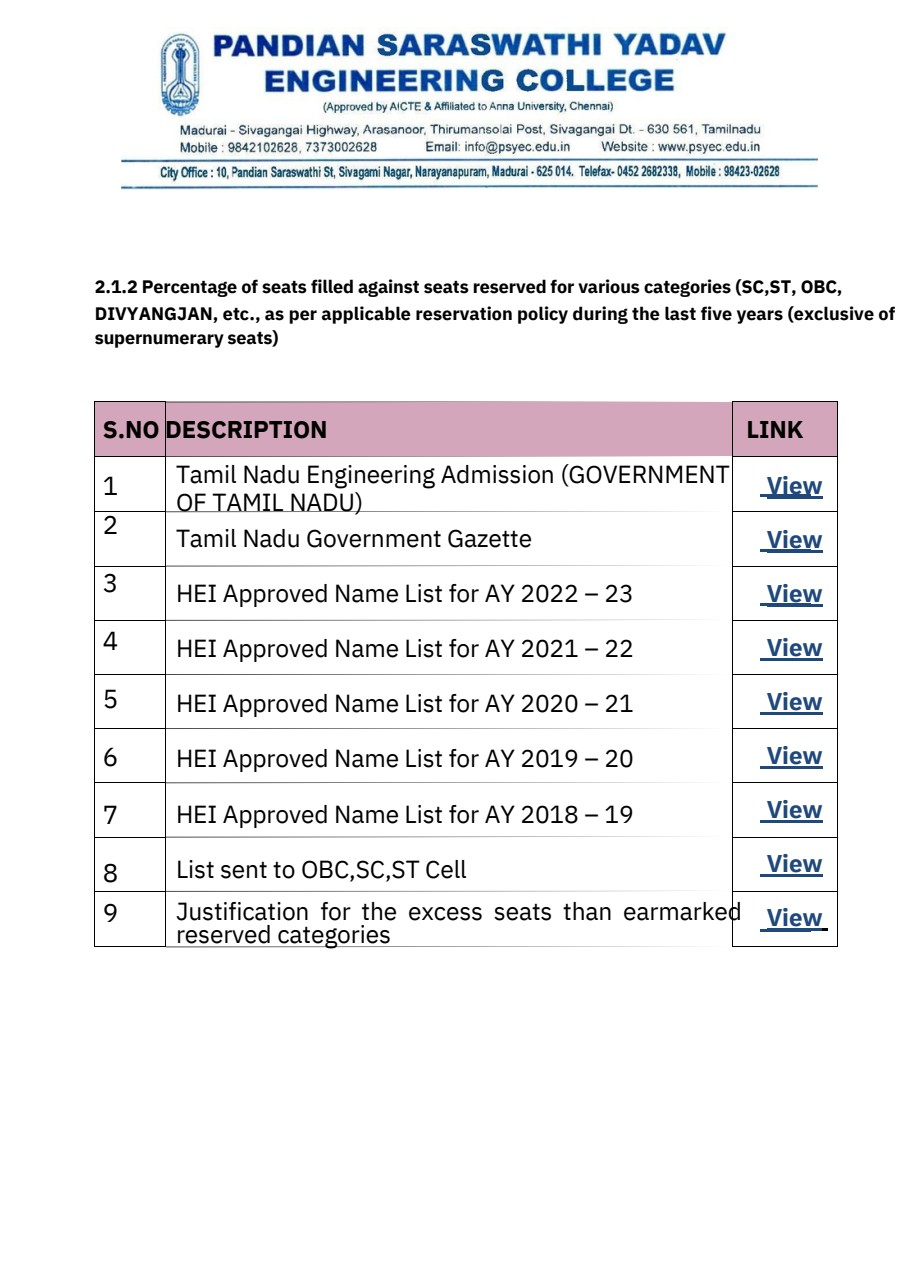
<style>
.page{position:relative;width:918px;height:1264px;background:#fff}
.page>*{position:absolute;margin:0;border:0;box-sizing:border-box;transform-origin:0 0}
.t1{font:25.95px/38.7px "IBM Plex Sans";color:#000}
.t2{font:24.6px/27.5px "IBM Plex Sans";letter-spacing:-.005em;color:#000}
.t3{font:700 24.15px "IBM Plex Sans";letter-spacing:-.005em;color:#1f487c}
.t4{font:700 24.15px "IBM Plex Sans";letter-spacing:-.005em;color:#000}
.t5{font:700 18px "IBM Plex Sans";letter-spacing:-.005em;color:#000}
</style>
<div class="page">
<div style="left:95px;top:402px;width:70px;height:54px;background:#d4a6bc"></div>
<div style="left:166px;top:402px;width:566px;height:54px;background:#d4a6bc"></div>
<div style="left:732px;top:402px;width:105px;height:54px;background:#d4a6bc"></div>
<hr style="left:95px;top:401px;width:70px;height:1px;background:#000">
<svg style="left:165px;top:401px;width:532px;height:1px"></svg>
<hr style="left:732px;top:401px;width:105px;height:1px;background:#000">
<hr style="left:94px;top:402px;width:1px;height:54px;background:#000">
<hr style="left:165px;top:402px;width:1px;height:54px;background:#000">
<hr style="left:732px;top:402px;width:1px;height:54px;background:#000">
<hr style="left:837px;top:402px;width:1px;height:54px;background:#000">
<hr style="left:760px;top:494px;width:51px;height:3px;background:#1f487c">
<hr style="left:95px;top:456px;width:70px;height:1px;background:#000">
<svg style="left:165px;top:456px;width:532px;height:1px"></svg>
<hr style="left:732px;top:456px;width:105px;height:1px;background:#000">
<hr style="left:94px;top:457px;width:1px;height:54px;background:#000">
<hr style="left:165px;top:457px;width:1px;height:54px;background:#000">
<hr style="left:732px;top:457px;width:1px;height:54px;background:#000">
<hr style="left:837px;top:457px;width:1px;height:54px;background:#000">
<hr style="left:760px;top:549px;width:51px;height:2px;background:#1f487c">
<hr style="left:95px;top:511px;width:70px;height:1px;background:#000">
<svg style="left:165px;top:511px;width:532px;height:1px"></svg>
<hr style="left:732px;top:511px;width:105px;height:1px;background:#000">
<hr style="left:94px;top:512px;width:1px;height:53px;background:#000">
<hr style="left:165px;top:512px;width:1px;height:53px;background:#000">
<hr style="left:732px;top:512px;width:1px;height:53px;background:#000">
<hr style="left:837px;top:512px;width:1px;height:53px;background:#000">
<hr style="left:760px;top:604px;width:51px;height:2px;background:#1f487c">
<hr style="left:95px;top:565px;width:70px;height:1px;background:#000">
<svg style="left:165px;top:565px;width:532px;height:1px"></svg>
<hr style="left:732px;top:565px;width:105px;height:1px;background:#000">
<hr style="left:94px;top:566px;width:1px;height:54px;background:#000">
<hr style="left:165px;top:566px;width:1px;height:54px;background:#000">
<hr style="left:732px;top:566px;width:1px;height:54px;background:#000">
<hr style="left:837px;top:566px;width:1px;height:54px;background:#000">
<hr style="left:760px;top:658px;width:51px;height:2px;background:#1f487c">
<hr style="left:95px;top:620px;width:70px;height:1px;background:#000">
<svg style="left:166px;top:620px;width:450px;height:1px"></svg>
<hr style="left:732px;top:620px;width:105px;height:1px;background:#000">
<hr style="left:94px;top:620px;width:1px;height:54px;background:#000">
<hr style="left:165px;top:620px;width:1px;height:54px;background:#000">
<hr style="left:732px;top:620px;width:1px;height:54px;background:#000">
<hr style="left:837px;top:620px;width:1px;height:54px;background:#000">
<hr style="left:760px;top:712px;width:51px;height:2px;background:#1f487c">
<hr style="left:95px;top:674px;width:70px;height:1px;background:#000">
<svg style="left:166px;top:674px;width:531px;height:1px"></svg>
<hr style="left:732px;top:674px;width:105px;height:1px;background:#000">
<hr style="left:94px;top:674px;width:1px;height:54px;background:#000">
<hr style="left:165px;top:674px;width:1px;height:54px;background:#000">
<hr style="left:732px;top:674px;width:1px;height:54px;background:#000">
<hr style="left:837px;top:674px;width:1px;height:54px;background:#000">
<hr style="left:760px;top:766px;width:51px;height:2px;background:#1f487c">
<hr style="left:95px;top:728px;width:70px;height:1px;background:#000">
<svg style="left:165px;top:728px;width:532px;height:1px"></svg>
<hr style="left:732px;top:728px;width:105px;height:1px;background:#000">
<hr style="left:94px;top:729px;width:1px;height:53px;background:#000">
<hr style="left:165px;top:729px;width:1px;height:53px;background:#000">
<hr style="left:732px;top:729px;width:1px;height:53px;background:#000">
<hr style="left:837px;top:729px;width:1px;height:53px;background:#000">
<hr style="left:760px;top:820px;width:51px;height:2px;background:#1f487c">
<hr style="left:95px;top:782px;width:70px;height:1px;background:#000">
<svg style="left:165px;top:782px;width:532px;height:1px"></svg>
<hr style="left:732px;top:782px;width:105px;height:1px;background:#000">
<hr style="left:94px;top:783px;width:1px;height:53px;background:#000">
<hr style="left:165px;top:783px;width:1px;height:53px;background:#000">
<hr style="left:732px;top:783px;width:1px;height:53px;background:#000">
<hr style="left:837px;top:783px;width:1px;height:53px;background:#000">
<hr style="left:760px;top:874px;width:51px;height:3px;background:#1f487c">
<hr style="left:95px;top:836px;width:70px;height:1px;background:#000">
<svg style="left:165px;top:836px;width:532px;height:1px"></svg>
<hr style="left:732px;top:836px;width:105px;height:1px;background:#000">
<hr style="left:94px;top:837px;width:1px;height:53px;background:#000">
<hr style="left:165px;top:837px;width:1px;height:53px;background:#000">
<hr style="left:732px;top:837px;width:1px;height:53px;background:#000">
<hr style="left:837px;top:837px;width:1px;height:53px;background:#000">
<hr style="left:760px;top:929px;width:51px;height:2px;background:#1f487c">
<hr style="left:95px;top:890px;width:70px;height:1px;background:#000">
<svg style="left:165px;top:890px;width:532px;height:1px"></svg>
<hr style="left:732px;top:890px;width:105px;height:1px;background:#000">
<hr style="left:94px;top:891px;width:1px;height:55px;background:#000">
<hr style="left:95px;top:946px;width:70px;height:1px;background:#000">
<hr style="left:165px;top:891px;width:1px;height:55px;background:#000">
<hr style="left:732px;top:891px;width:1px;height:55px;background:#000">
<svg style="left:165px;top:946px;width:532px;height:1px"></svg>
<hr style="left:732px;top:946px;width:105px;height:1px;background:#000">
<hr style="left:837px;top:891px;width:1px;height:55px;background:#000">
<img style="left:122px;top:27px;width:696px;height:162px">
<hr style="left:767px;top:496px;width:56px;height:2px;background:#1f487c">
<hr style="left:767px;top:550px;width:56px;height:2px;background:#1f487c">
<hr style="left:767px;top:604px;width:56px;height:2px;background:#1f487c">
<hr style="left:767px;top:658px;width:56px;height:2px;background:#1f487c">
<hr style="left:767px;top:712px;width:56px;height:2px;background:#1f487c">
<hr style="left:767px;top:766px;width:56px;height:2px;background:#1f487c">
<hr style="left:767px;top:820px;width:56px;height:2px;background:#1f487c">
<hr style="left:782px;top:874px;width:41px;height:2px;background:#1f487c">
<hr style="left:767px;top:928px;width:35px;height:2px;background:#1f487c">
<hr style="left:802px;top:928px;width:21px;height:2px;background:#1f487c">
<p class="t5" style="left:95px;top:274px;width:749px">2.1.2 Percentage of seats filled against seats reserved for various categories (SC,ST, OBC,</p>
<p class="t5" style="left:95px;top:301px;width:802px">DIVYANGJAN, etc., as per applicable reservation policy during the last five years (exclusive of</p>
<p class="t5" style="left:95px;top:325px;width:185px">supernumerary seats)</p>
<p class="t4" style="left:103px;top:413px;width:226px">S.NO DESCRIPTION</p>
<h1 class="t2" style="left:176px;top:460px;width:555px">Tamil Nadu Engineering Admission (GOVERNMENT<br>OF TAMIL NADU)</h1>
<h1 class="t2" style="left:176px;top:524px;width:358px">Tamil Nadu Government Gazette</h1>
<h1 class="t2" style="left:176px;top:579px;width:459px">HEI Approved Name List for AY 2022 – 23</h1>
<h1 class="t2" style="left:176px;top:634px;width:459px">HEI Approved Name List for AY 2021 – 22</h1>
<h1 class="t2" style="left:176px;top:689px;width:459px">HEI Approved Name List for AY 2020 – 21</h1>
<h1 class="t2" style="left:176px;top:744px;width:459px">HEI Approved Name List for AY 2019 – 20</h1>
<h1 class="t2" style="left:176px;top:799px;width:459px">HEI Approved Name List for AY 2018 – 19</h1>
<h1 class="t2" style="left:176px;top:847px;width:568px;line-height:42.5px">List sent to OBC,SC,ST Cell<br>Justification for the excess seats than earmarked</h1>
<h1 class="t2" style="left:176px;top:920px;width:216px">reserved categories</h1>
<h1 class="t1" style="left:103px;top:466px;width:17px">1<br>2</h1>
<h1 class="t1" style="left:103px;top:563px;width:17px">3</h1>
<h1 class="t1" style="left:103px;top:621px;width:17px">4</h1>
<h1 class="t1" style="left:103px;top:679px;width:17px">5</h1>
<h1 class="t1" style="left:103px;top:737px;width:17px">6</h1>
<h1 class="t1" style="left:103px;top:795px;width:17px">7</h1>
<h1 class="t1" style="left:103px;top:852px;width:17px;line-height:39.9px">8<br>9</h1>
<h3 class="t4" style="left:747px;top:413px;width:59px">LINK</h3>
<h2 class="t3" style="left:767px;top:469px;width:57px">View</h2>
<h2 class="t3" style="left:767px;top:523px;width:57px">View</h2>
<h2 class="t3" style="left:767px;top:577px;width:57px">View</h2>
<h2 class="t3" style="left:767px;top:631px;width:57px">View</h2>
<h2 class="t3" style="left:767px;top:685px;width:57px">View</h2>
<h2 class="t3" style="left:767px;top:739px;width:57px">View</h2>
<h2 class="t3" style="left:767px;top:793px;width:57px">View</h2>
<h2 class="t3" style="left:767px;top:847px;width:57px">View</h2>
<h2 class="t3" style="left:767px;top:901px;width:57px">View</h2>
</div>
